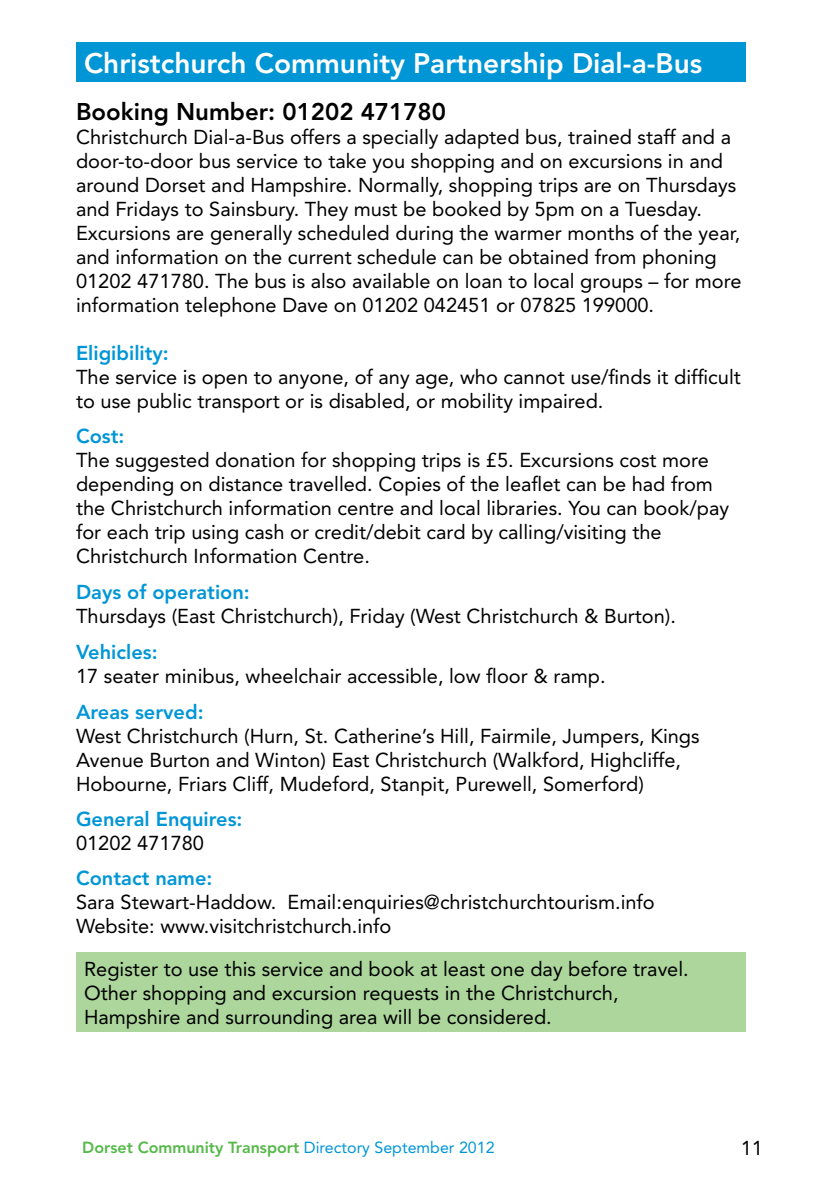
<style>
.page{position:relative;width:840px;height:1191px;background:#fff}
.page>*{position:absolute;margin:0;border:0;box-sizing:border-box;transform-origin:0 0}
.t1{font:800 28px "Avenir";color:#fff}
.t2{font:800 24px "Avenir";color:#000}
.t3{font:20px/24px "Avenir";color:#000}
.t4{font:800 20px "Avenir";color:#0096d6}
.t5{font:800 16px "Avenir";color:#54b948}
.s1{font-weight:400;color:#0096d6}
</style>
<div class="page">
<div style="left:76px;top:42px;width:669px;height:40px;background:#0096d6"></div>
<div style="left:76px;top:952px;width:669px;height:79px;background:#acd69c"></div>
<h1 class="t1" style="left:84px;top:46px;width:619px">Christchurch Community Partnership Dial-a-Bus</h1>
<p class="t2" style="left:76px;top:97px;width:371px">Booking Number: 01202 471780</p>
<p class="t3" style="left:76px;top:125px;width:666px">Christchurch Dial-a-Bus offers a specially adapted bus, trained staff and a door-to-door bus service to take you shopping and on excursions in and around Dorset and Hampshire. Normally, shopping trips are on Thursdays and Fridays to Sainsbury. They must be booked by 5pm on a Tuesday.<br>Excursions are generally scheduled during the warmer months of the year, and information on the current schedule can be obtained from phoning 01202 471780. The bus is also available on loan to local groups – for more information telephone Dave on 01202 042451 or 07825 199000.</p>
<p class="t4" style="left:76px;top:341px;width:94px">Eligibility:</p>
<p class="t3" style="left:76px;top:365px;width:666px">The service is open to anyone, of any age, who cannot use/finds it difficult to use public transport or is disabled, or mobility impaired.</p>
<p class="t4" style="left:76px;top:424px;width:50px">Cost:</p>
<p class="t3" style="left:76px;top:448px;width:654px">The suggested donation for shopping trips is £5. Excursions cost more depending on distance travelled. Copies of the leaflet can be had from the Christchurch information centre and local libraries. You can book/pay for each trip using cash or credit/debit card by calling/visiting the Christchurch Information Centre.</p>
<p class="t4" style="left:76px;top:580px;width:175px">Days of operation:</p>
<p class="t3" style="left:76px;top:604px;width:601px">Thursdays (East Christchurch), Friday (West Christchurch &amp; Burton).</p>
<p class="t4" style="left:76px;top:640px;width:83px">Vehicles:</p>
<p class="t3" style="left:76px;top:664px;width:531px">17 seater minibus, wheelchair accessible, low floor &amp; ramp.</p>
<p class="t4" style="left:76px;top:700px;width:129px">Areas served:</p>
<p class="t3" style="left:76px;top:724px;width:624px">West Christchurch (Hurn, St. Catherine’s Hill, Fairmile, Jumpers, Kings<br>Avenue Burton and Winton) East Christchurch (Walkford, Highcliffe,<br>Hobourne, Friars Cliff, Mudeford, Stanpit, Purewell, Somerford)</p>
<p class="t4" style="left:76px;top:807px;width:168px">General Enquires:</p>
<p class="t3" style="left:76px;top:831px;width:129px">01202 471780</p>
<p class="t4" style="left:76px;top:866px;width:138px">Contact name:</p>
<p class="t3" style="left:76px;top:890px;width:580px">Sara Stewart-Haddow. Email:enquiries@christchurchtourism.info<br>Website: www.visitchristchurch.info</p>
<p class="t3" style="left:84px;top:957px;width:606px">Register to use this service and book at least one day before travel.<br>Other shopping and excursion requests in the Christchurch,<br>Hampshire and surrounding area will be considered.</p>
<p class="t5" style="left:82px;top:1138px;width:413px">Dorset Community Transport <span class="s1">Directory September 2012</span></p>
<p class="t3" style="left:740px;top:1136px;width:24px">11</p>
</div>
